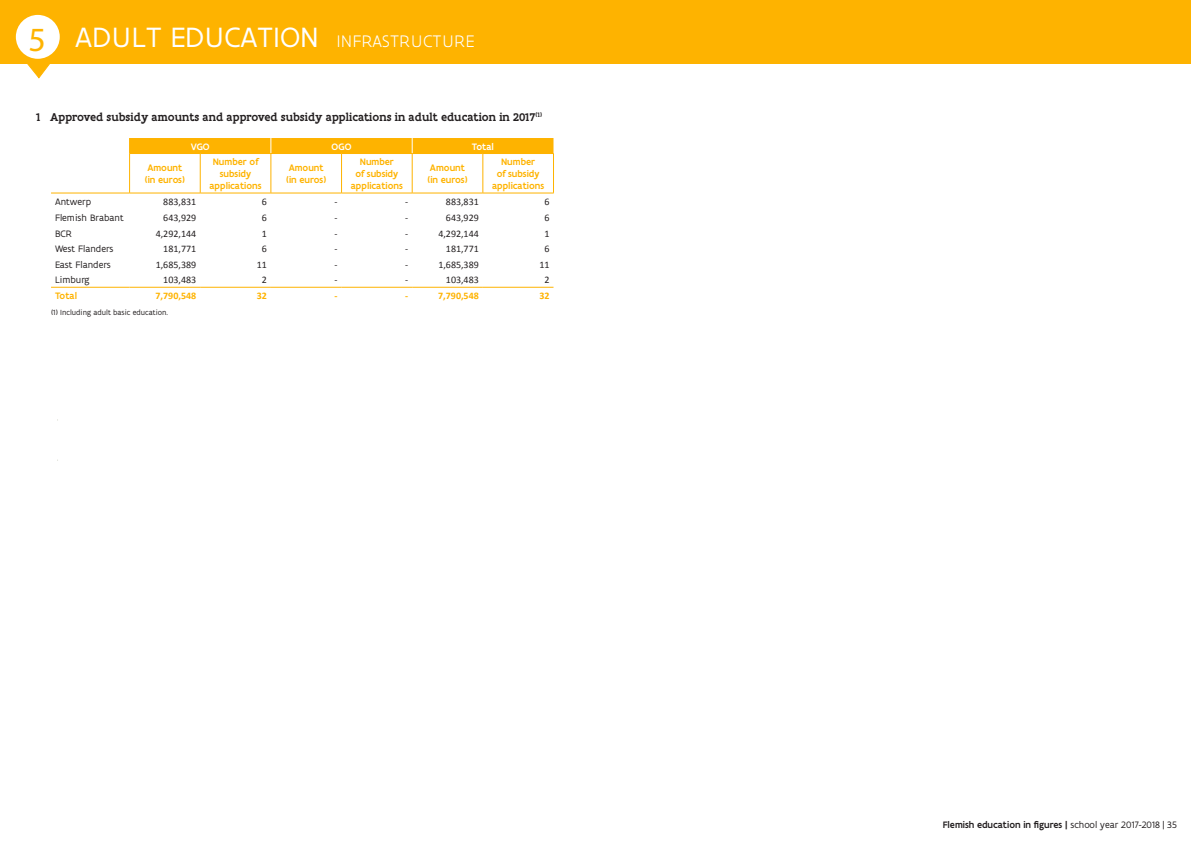
<style>
.page{position:relative;width:1191px;height:842px;background:#fff}
.page>*{position:absolute;margin:0;border:0;box-sizing:border-box;transform-origin:0 0}
.t1{font:34px "Myriad Pro";color:#feb300}
.TITEL{font:30px "Flanders Art Sans";letter-spacing:-.015em;color:#fff}
.TITEL-2{font:300 18px "Flanders Art Sans";letter-spacing:.005em;color:#fff}
.ONDERTITEL{font:500 12px "Flanders Art Serif";color:#231f20}
.Tabel_TOTALEN_BO{font:500 10px/12px "Flanders Art Sans";color:#feb300;text-align:center}
.Tabel_BODY_BO_cijfer{font:10px "Calibri";color:#231f20}
.Tabel_BODY_BO{font:10px "Flanders Art Sans";color:#231f20}
.Tabel_TOTALEN_BO-2{font:500 10px "Flanders Art Sans";color:#231f20}
.Tabel_TOTALEN_BO_cij{font:700 10px "Calibri";color:#feb300}
.Tabel_TITEL2_BO_nega{font:500 10px "Flanders Art Sans";color:#fff}
.Body_HO{font:8px "Flanders Art Sans";color:#231f20}
.s1{font-family:"Myriad Pro"}
.s2{font-weight:400}
</style>
<div class="page">
<svg style="left:0;top:63px;width:77px;height:16px"></svg>
<div style="left:0;top:0;width:1191px;height:63px;background:#feb300"></div>
<div style="left:14px;top:13px;width:48px;height:48px;background:#fff;border-radius:50%"></div>
<div style="left:12px;top:11px;width:52px;height:52px;border:4px solid #feb300;border-radius:50%"></div>
<svg style="left:51px;top:286px;width:502px;height:1px"></svg>
<hr style="left:129px;top:154px;width:1px;height:39px;background:#feb300">
<hr style="left:200px;top:154px;width:1px;height:39px;background:#feb300">
<hr style="left:271px;top:154px;width:1px;height:39px;background:#feb300">
<hr style="left:341px;top:154px;width:1px;height:39px;background:#feb300">
<hr style="left:412px;top:154px;width:1px;height:39px;background:#feb300">
<hr style="left:482px;top:154px;width:1px;height:39px;background:#feb300">
<hr style="left:553px;top:154px;width:1px;height:39px;background:#feb300">
<hr style="left:130px;top:193px;width:70px;height:1px;background:#feb300">
<hr style="left:200px;top:193px;width:71px;height:1px;background:#feb300">
<hr style="left:271px;top:193px;width:70px;height:1px;background:#feb300">
<hr style="left:341px;top:193px;width:71px;height:1px;background:#feb300">
<hr style="left:412px;top:193px;width:71px;height:1px;background:#feb300">
<hr style="left:483px;top:193px;width:71px;height:1px;background:#feb300">
<hr style="left:51px;top:193px;width:79px;height:1px;background:#feb300">
<div style="left:129px;top:138px;width:424px;height:15px;background:#feb300"></div>
<hr style="left:129px;top:153px;width:71px;height:1px;background:#feb300">
<hr style="left:200px;top:153px;width:71px;height:1px;background:#feb300">
<hr style="left:271px;top:153px;width:70px;height:1px;background:#feb300">
<hr style="left:341px;top:153px;width:71px;height:1px;background:#feb300">
<hr style="left:412px;top:153px;width:71px;height:1px;background:#feb300">
<hr style="left:483px;top:153px;width:71px;height:1px;background:#feb300">
<hr style="left:51px;top:287px;width:79px;height:1px;background:#feb300">
<hr style="left:130px;top:287px;width:70px;height:1px;background:#feb300">
<hr style="left:200px;top:287px;width:71px;height:1px;background:#feb300">
<hr style="left:271px;top:287px;width:70px;height:1px;background:#feb300">
<hr style="left:341px;top:287px;width:71px;height:1px;background:#feb300">
<hr style="left:412px;top:287px;width:71px;height:1px;background:#feb300">
<hr style="left:483px;top:287px;width:70px;height:1px;background:#feb300">
<p class="TITEL" style="left:77px;top:16px;width:395px">Elementary education<span class="s1">Leerlingen</span></p>
<p class="t1" style="left:29px;top:19px;width:19px">5</p>
<p class="TITEL" style="left:75px;top:19px;width:245px">ADULT EDUCATION</p>
<p class="TITEL-2" style="left:336px;top:30px;width:139px">INFRASTRUCTURE</p>
<p class="ONDERTITEL" style="left:36px;top:110px;width:507px">1 Approved subsidy amounts and approved subsidy applications in adult education in 2017<sup>(1)</sup></p>
<p class="Tabel_TITEL2_BO_nega" style="left:191px;top:140px;width:20px">VGO</p>
<p class="Tabel_TITEL2_BO_nega" style="left:332px;top:140px;width:21px">OGO</p>
<p class="Tabel_TITEL2_BO_nega" style="left:472px;top:140px;width:24px">Total</p>
<p class="Tabel_TOTALEN_BO" style="left:147px;top:162px;width:37px">Amount</p>
<p class="Tabel_TOTALEN_BO" style="left:145px;top:174px;width:42px">(in euros)</p>
<p class="Tabel_TOTALEN_BO" style="left:209px;top:156px;width:54px">Number of subsidy applications</p>
<p class="Tabel_TOTALEN_BO" style="left:286px;top:162px;width:42px;text-align:left">Amount (in euros)</p>
<p class="Tabel_TOTALEN_BO" style="left:351px;top:156px;width:54px">Number<br>of subsidy applications</p>
<p class="Tabel_TOTALEN_BO" style="left:427px;top:162px;width:42px;text-align:left">Amount (in euros)</p>
<p class="Tabel_TOTALEN_BO" style="left:492px;top:156px;width:54px">Number<br>of subsidy applications</p>
<p class="Tabel_BODY_BO" style="left:55px;top:196px;width:38px">Antwerp</p>
<p class="Tabel_BODY_BO_cijfer" style="left:163px;top:196px;width:34px">883,831</p>
<p class="Tabel_BODY_BO_cijfer" style="left:262px;top:196px;width:7px">6</p>
<p class="Tabel_BODY_BO_cijfer" style="left:334px;top:196px;width:5px">-</p>
<p class="Tabel_BODY_BO_cijfer" style="left:405px;top:196px;width:5px">-</p>
<p class="Tabel_BODY_BO_cijfer" style="left:446px;top:196px;width:34px">883,831</p>
<p class="Tabel_BODY_BO_cijfer" style="left:544px;top:196px;width:7px">6</p>
<p class="Tabel_BODY_BO" style="left:55px;top:212px;width:70px">Flemish Brabant</p>
<p class="Tabel_BODY_BO_cijfer" style="left:163px;top:212px;width:34px">643,929</p>
<p class="Tabel_BODY_BO_cijfer" style="left:262px;top:212px;width:7px">6</p>
<p class="Tabel_BODY_BO_cijfer" style="left:334px;top:212px;width:5px">-</p>
<p class="Tabel_BODY_BO_cijfer" style="left:405px;top:212px;width:5px">-</p>
<p class="Tabel_BODY_BO_cijfer" style="left:446px;top:212px;width:34px">643,929</p>
<p class="Tabel_BODY_BO_cijfer" style="left:544px;top:212px;width:7px">6</p>
<p class="Tabel_BODY_BO" style="left:55px;top:227px;width:18px">BCR</p>
<p class="Tabel_BODY_BO_cijfer" style="left:156px;top:227px;width:42px">4,292,144</p>
<p class="Tabel_BODY_BO_cijfer" style="left:262px;top:227px;width:7px">1</p>
<p class="Tabel_BODY_BO_cijfer" style="left:334px;top:227px;width:5px">-</p>
<p class="Tabel_BODY_BO_cijfer" style="left:405px;top:227px;width:5px">-</p>
<p class="Tabel_BODY_BO_cijfer" style="left:438px;top:227px;width:42px">4,292,144</p>
<p class="Tabel_BODY_BO_cijfer" style="left:544px;top:227px;width:7px">1</p>
<p class="Tabel_BODY_BO" style="left:55px;top:243px;width:60px">West Flanders</p>
<p class="Tabel_BODY_BO_cijfer" style="left:163px;top:243px;width:34px">181,771</p>
<p class="Tabel_BODY_BO_cijfer" style="left:262px;top:243px;width:7px">6</p>
<p class="Tabel_BODY_BO_cijfer" style="left:334px;top:243px;width:5px">-</p>
<p class="Tabel_BODY_BO_cijfer" style="left:405px;top:243px;width:5px">-</p>
<p class="Tabel_BODY_BO_cijfer" style="left:446px;top:243px;width:34px">181,771</p>
<p class="Tabel_BODY_BO_cijfer" style="left:544px;top:243px;width:7px">6</p>
<p class="Tabel_BODY_BO" style="left:55px;top:258px;width:57px">East Flanders</p>
<p class="Tabel_BODY_BO_cijfer" style="left:156px;top:258px;width:42px">1,685,389</p>
<p class="Tabel_BODY_BO_cijfer" style="left:257px;top:258px;width:12px">11</p>
<p class="Tabel_BODY_BO_cijfer" style="left:334px;top:258px;width:5px">-</p>
<p class="Tabel_BODY_BO_cijfer" style="left:405px;top:258px;width:5px">-</p>
<p class="Tabel_BODY_BO_cijfer" style="left:438px;top:258px;width:42px">1,685,389</p>
<p class="Tabel_BODY_BO_cijfer" style="left:539px;top:258px;width:12px">11</p>
<p class="Tabel_BODY_BO" style="left:55px;top:274px;width:36px">Limburg</p>
<p class="Tabel_BODY_BO_cijfer" style="left:163px;top:274px;width:34px">103,483</p>
<p class="Tabel_BODY_BO_cijfer" style="left:262px;top:274px;width:7px">2</p>
<p class="Tabel_BODY_BO_cijfer" style="left:334px;top:274px;width:5px">-</p>
<p class="Tabel_BODY_BO_cijfer" style="left:405px;top:274px;width:5px">-</p>
<p class="Tabel_BODY_BO_cijfer" style="left:446px;top:274px;width:34px">103,483</p>
<p class="Tabel_BODY_BO_cijfer" style="left:544px;top:274px;width:7px">2</p>
<p class="Tabel_TOTALEN_BO" style="left:55px;top:290px;width:24px">Total</p>
<p class="Tabel_TOTALEN_BO_cij" style="left:156px;top:289px;width:42px">7,790,548</p>
<p class="Tabel_TOTALEN_BO_cij" style="left:257px;top:289px;width:12px">32</p>
<p class="Tabel_TOTALEN_BO_cij" style="left:334px;top:289px;width:5px">-</p>
<p class="Tabel_TOTALEN_BO_cij" style="left:405px;top:289px;width:5px">-</p>
<p class="Tabel_TOTALEN_BO_cij" style="left:438px;top:289px;width:42px">7,790,548</p>
<p class="Tabel_TOTALEN_BO_cij" style="left:539px;top:289px;width:12px">32</p>
<p class="Body_HO" style="left:51px;top:307px;width:118px">(1) Including adult basic education.</p>
<p class="Tabel_TOTALEN_BO-2" style="left:942px;top:818px;width:236px">Flemish education in figures | <span class="s2">school year 2017-2018 | 35</span></p>
</div>
